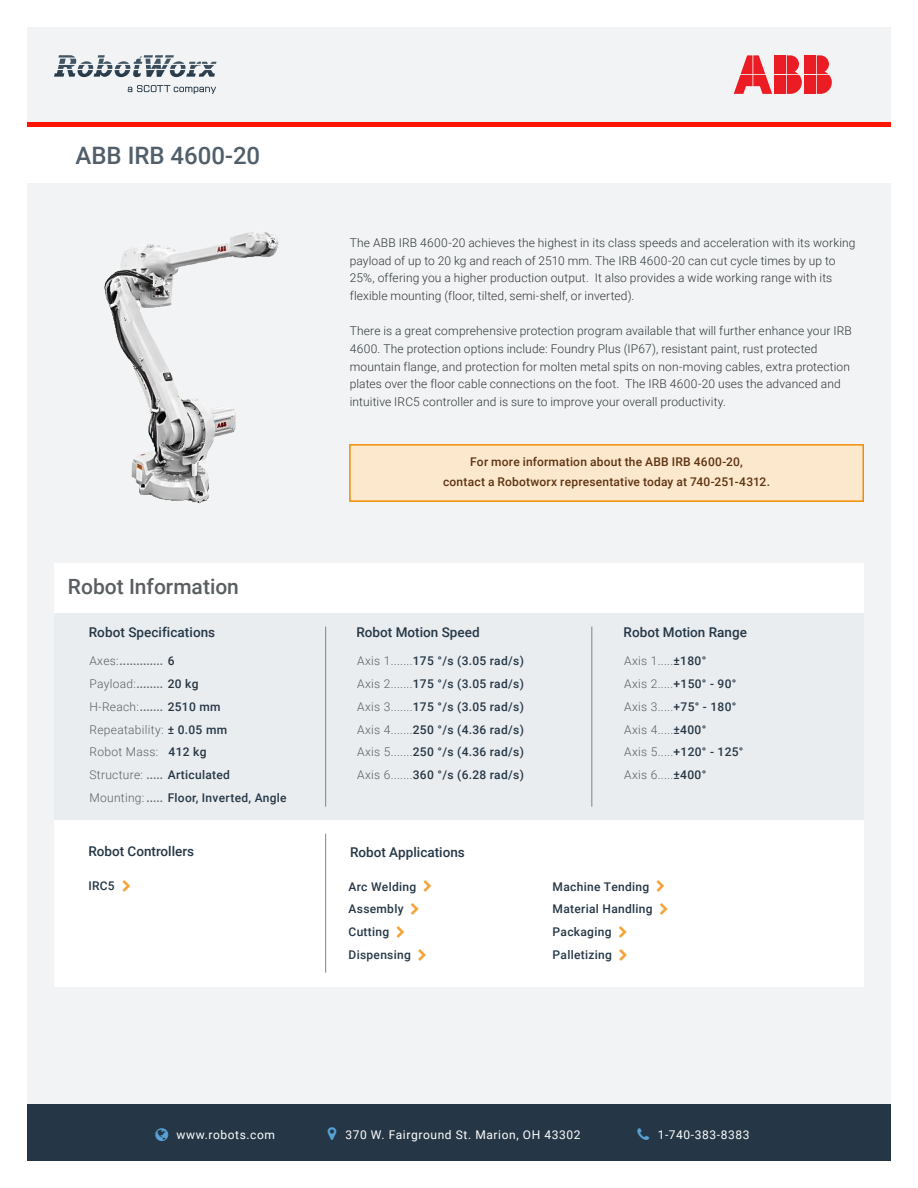
<style>
.page{position:relative;width:918px;height:1188px;background:#fff}
.page>*{position:absolute;margin:0;border:0;box-sizing:border-box;transform-origin:0 0}
.t1{font:500 24px "Roboto";color:#515f6b}
.t2{font:500 21px "Roboto";color:#595e61}
.t3{font:500 13.5px "Roboto";color:#253746}
.t4{font:300 12px/17.7px "Roboto";letter-spacing:.01em;color:#30363a}
.t5{font:500 12px/22.8px "Roboto";letter-spacing:.025em;color:#253746}
.t6{font:300 12px/22.8px "Roboto";letter-spacing:.025em;color:#595e61}
.t7{font:500 12px/19.8px "Roboto";letter-spacing:.015em;color:#5e3311;text-align:center}
.t8{font:12px "Roboto";letter-spacing:.05em;color:#fff}
.s1{font-weight:500}
.s2{font-weight:500;color:#253746}
.s3{font-weight:300;color:#595e61}
</style>
<div class="page">
<div style="left:27px;top:27px;width:864px;height:1134px;background:#f1f3f4"></div>
<div style="left:54px;top:563px;width:810px;height:50px;background:#fff"></div>
<div style="left:54px;top:613px;width:810px;height:207px;background:#eaedef"></div>
<div style="left:54px;top:820px;width:810px;height:166px;background:#fff"></div>
<hr style="left:325px;top:627px;width:1px;height:180px;background:#768692">
<hr style="left:325px;top:834px;width:1px;height:139px;background:#768692">
<hr style="left:592px;top:627px;width:1px;height:180px;background:#768692">
<div style="left:27px;top:127px;width:864px;height:56px;background:#fff"></div>
<div style="left:27px;top:1105px;width:864px;height:56px;background:#253746"></div>
<img style="left:104px;top:232px;width:175px;height:272px">
<svg style="left:349px;top:444px;width:515px;height:58px;background:#fbe2c1"></svg>
<svg style="left:128px;top:85px;width:88px;height:9px"></svg>
<svg style="left:54px;top:55px;width:162px;height:22px"></svg>
<svg style="left:734px;top:55px;width:38px;height:39px"></svg>
<div style="left:775px;top:55px;width:11px;height:19px;background:#ec1c24"></div>
<svg style="left:787px;top:55px;width:15px;height:39px"></svg>
<div style="left:775px;top:75px;width:11px;height:19px;background:#ec1c24"></div>
<div style="left:805px;top:55px;width:11px;height:19px;background:#ec1c24"></div>
<svg style="left:817px;top:55px;width:15px;height:39px"></svg>
<div style="left:805px;top:75px;width:11px;height:19px;background:#ec1c24"></div>
<div style="left:27px;top:122px;width:864px;height:5px;background:#ff1500"></div>
<h1 class="t1" style="left:76px;top:138px;width:186px">ABB IRB 4600-20</h1>
<h2 class="t2" style="left:68px;top:572px;width:173px">Robot Information</h2>
<p class="t3" style="left:89px;top:623px;width:128px">Robot Specifications</p>
<p class="t6" style="left:89px;top:649px;width:199px">Axes:<span class="s1">.............</span> <span class="s2">6<br></span>Payload:<span class="s1">........</span> <span class="s2">20 kg<br></span>H-Reach:<span class="s1">.......</span> <span class="s2">2510 mm<br></span>Repeatability: <span class="s2">± 0.05 mm<br></span>Robot Mass: <span class="s2">412 kg<br></span>Structure: <span class="s1">.....</span> <span class="s2">Articulated<br></span>Mounting: <span class="s1">.....</span> <span class="s2">Floor, Inverted, Angle</span></p>
<p class="t3" style="left:88px;top:842px;width:107px">Robot Controllers</p>
<p class="t5" style="left:88px;top:874px;width:28px">IRC5</p>
<p class="t4" style="left:350px;top:233px;width:507px">The ABB IRB 4600-20 achieves the highest in its class speeds and acceleration with its working payload of up to 20 kg and reach of 2510 mm. The IRB 4600-20 can cut cycle times by up to 25%, offering you a higher production output. It also provides a wide working range with its flexible mounting (floor, tilted, semi-shelf, or inverted).</p>
<p class="t4" style="left:350px;top:322px;width:504px">There is a great comprehensive protection program available that will further enhance your IRB 4600. The protection options include: Foundry Plus (IP67), resistant paint, rust protected mountain flange, and protection for molten metal spits on non-moving cables, extra protection plates over the floor cable connections on the foot. The IRB 4600-20 uses the advanced and intuitive IRC5 controller and is sure to improve your overall productivity.</p>
<p class="t7" style="left:443px;top:452px;width:328px">For more information about the ABB IRB 4600-20,<br>contact a Robotworx representative today at 740-251-4312.</p>
<p class="t3" style="left:357px;top:623px;width:125px">Robot Motion Speed</p>
<p class="t5" style="left:357px;top:649px;width:168px;text-align:justify"><span class="s3">Axis 1.......</span>175 °/s (3.05 rad/s)<br><span class="s3">Axis 2.......</span>175 °/s (3.05 rad/s)<br><span class="s3">Axis 3.......</span>175 °/s (3.05 rad/s)<br><span class="s3">Axis 4.......</span>250 °/s (4.36 rad/s)<br><span class="s3">Axis 5.......</span>250 °/s (4.36 rad/s)<br><span class="s3">Axis 6.......</span>360 °/s (6.28 rad/s)</p>
<p class="t3" style="left:624px;top:623px;width:125px">Robot Motion Range</p>
<p class="t6" style="left:624px;top:649px;width:121px">Axis 1.....<span class="s2">±180°<br></span>Axis 2.....<span class="s2">+150° - 90°<br></span>Axis 3.....<span class="s2">+75° - 180°<br></span>Axis 4.....<span class="s2">±400°<br></span>Axis 5.....<span class="s2">+120° - 125°<br></span>Axis 6.....<span class="s2">±400°</span></p>
<p class="t3" style="left:350px;top:842px;width:116px">Robot Applications</p>
<p class="t5" style="left:349px;top:874px;width:69px">Arc Welding<br>Assembly<br>Cutting<br>Dispensing</p>
<p class="t5" style="left:553px;top:874px;width:102px">Machine Tending<br>Material Handling<br>Packaging<br>Palletizing</p>
<p class="t8" style="left:177px;top:1126px;width:100px">www.robots.com</p>
<p class="t8" style="left:345px;top:1126px;width:237px">370 W. Fairground St. Marion, OH 43302</p>
<p class="t8" style="left:658px;top:1126px;width:93px">1-740-383-8383</p>
</div>
